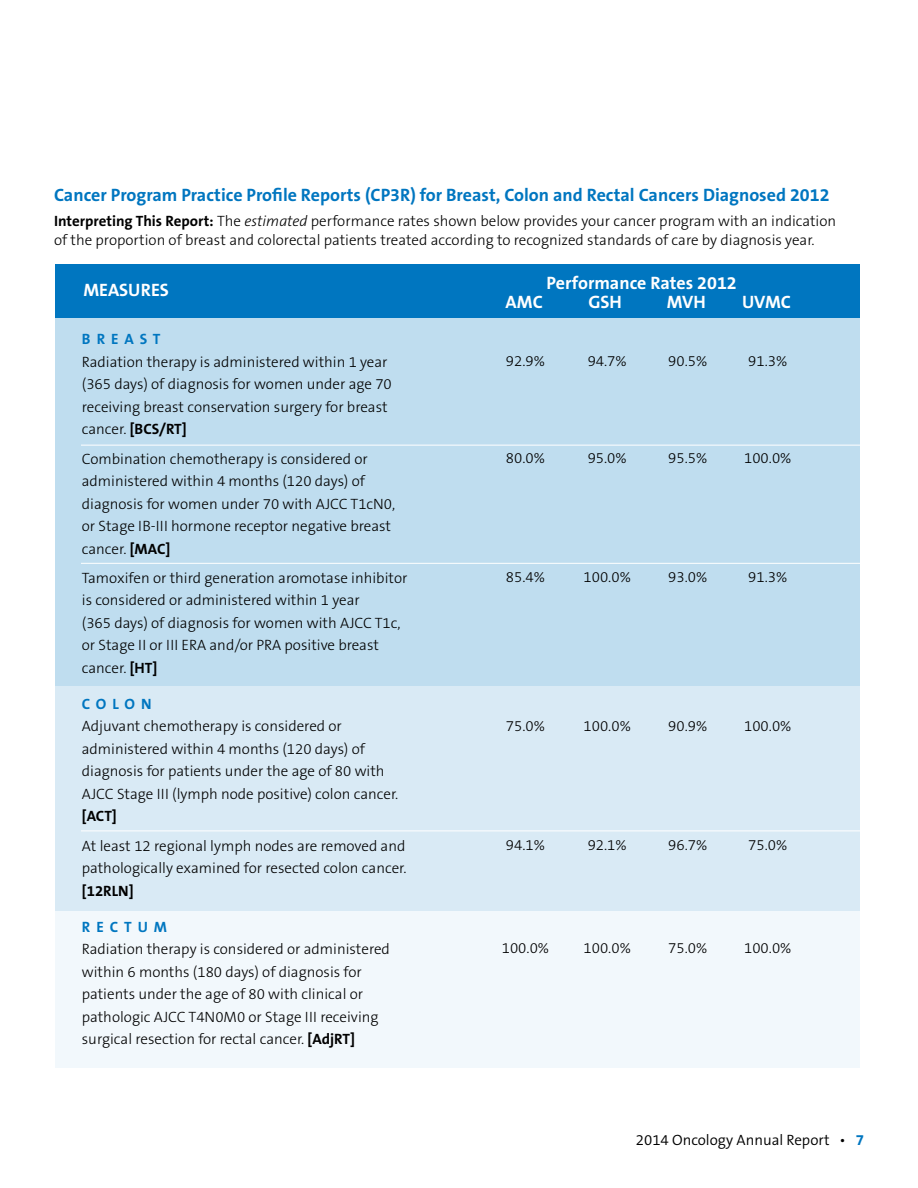
<style>
.page{position:relative;width:918px;height:1188px;background:#fff}
.page>*{position:absolute;margin:0;border:0;box-sizing:border-box;transform-origin:0 0}
.t1{font:700 18px "The Sans B7";color:#0076c0}
.t2{font:700 18px "The Sans B7";color:#fff}
.t3{font:300 15px/22.5px "The Sans B3";color:#000}
.t4{font:700 15px "The Sans B7";color:#000}
.t5{font:300 15px "The Sans B4";color:#000}
.t6{font:700 15px "The Sans B7";color:#0076c0}
.s1{font-family:"The Sans B7";font-weight:700}
.s2{font-style:italic}
.s3{font-family:"The Sans B3";font-weight:300}
.s4{font-family:"The Sans B7";font-weight:700;color:#0076c0}
</style>
<div class="page">
<div style="left:56px;top:265px;width:804px;height:58px;background:#0076c0"></div>
<div style="left:56px;top:320px;width:804px;height:748px;background:#f2f8fc"></div>
<div style="left:56px;top:320px;width:804px;height:590px;background:#d9eaf5"></div>
<div style="left:56px;top:319px;width:804px;height:367px;background:#bfddef"></div>
<hr style="left:81px;top:445px;width:783px;height:1px;background:#fff">
<hr style="left:81px;top:563px;width:783px;height:1px;background:#fff">
<hr style="left:81px;top:831px;width:783px;height:1px;background:#fff">
<p class="t1" style="left:54px;top:185px;width:777px">Cancer Program Practice Profile Reports (CP3R) for Breast, Colon and Rectal Cancers Diagnosed 2012</p>
<p class="t3" style="left:54px;top:212px;width:784px;line-height:19.5px"><span class="s1">Interpreting This Report:</span> The <span class="s2">estimated</span> performance rates shown below provides your cancer program with an indication of the proportion of breast and colorectal patients treated according to recognized standards of care by diagnosis year.</p>
<p class="t2" style="left:83px;top:280px;width:87px">Measures</p>
<p class="t6" style="left:82px;top:331px;width:29px">B REAST</p>
<p class="t3" style="left:82px;top:351px;width:312px">Radiation therapy is administered within 1 year (365 days) of diagnosis for women under age 70 receiving breast conservation surgery for breast</p>
<p class="t4" style="left:82px;top:421px;width:107px"><span class="s3">cancer.</span> [BCS/RT]</p>
<p class="t3" style="left:82px;top:448px;width:315px">Combination chemotherapy is considered or administered within 4 months (120 days) of diagnosis for women under 70 with AJCC T1cN0, or Stage IB-III hormone receptor negative breast cancer. <span class="s1">[MAC]</span></p>
<p class="t3" style="left:82px;top:567px;width:327px">Tamoxifen or third generation aromotase inhibitor is considered or administered within 1 year<br>(365 days) of diagnosis for women with AJCC T1c, or Stage II or III ERA and/or PRA positive breast cancer. <span class="s1">[HT]</span></p>
<p class="t6" style="left:82px;top:696px;width:15px">COLON</p>
<p class="t3" style="left:82px;top:716px;width:318px">Adjuvant chemotherapy is considered or administered within 4 months (120 days) of diagnosis for patients under the age of 80 with AJCC Stage III (lymph node positive) colon cancer.</p>
<p class="t4" style="left:82px;top:808px;width:37px">[ACT]</p>
<p class="t3" style="left:82px;top:835px;width:326px">At least 12 regional lymph nodes are removed and pathologically examined for resected colon cancer.</p>
<p class="t4" style="left:82px;top:883px;width:53px">[12RLN]</p>
<p class="t6" style="left:82px;top:919px;width:14px">RECTU</p>
<p class="t6" style="left:154px;top:919px;width:15px">M</p>
<p class="t3" style="left:82px;top:938px;width:310px">Radiation therapy is considered or administered within 6 months (180 days) of diagnosis for patients under the age of 80 with clinical or pathologic AJCC T4N0M0 or Stage III receiving surgical resection for rectal cancer. <span class="s1">[AdjRT]</span></p>
<p class="t2" style="left:547px;top:273px;width:192px">Performance Rates 2012</p>
<p class="t2" style="left:389px;top:292px;width:44px">A</p>
<p class="t2" style="left:517px;top:292px;width:22px">MC</p>
<p class="t2" style="left:588px;top:292px;width:35px">GSH</p>
<p class="t2" style="left:667px;top:292px;width:64px">MVH U</p>
<p class="t2" style="left:754px;top:292px;width:37px">VMC</p>
<p class="t3" style="left:506px;top:350px;width:41px">92.9%</p>
<p class="t3" style="left:506px;top:447px;width:41px">80.0%</p>
<p class="t3" style="left:588px;top:350px;width:41px">94.7%</p>
<p class="t3" style="left:588px;top:447px;width:41px">95.0%</p>
<p class="t3" style="left:668px;top:350px;width:41px">90.5%</p>
<p class="t3" style="left:668px;top:447px;width:41px">95.5%</p>
<p class="t3" style="left:748px;top:350px;width:41px">91.3%</p>
<p class="t3" style="left:744px;top:447px;width:49px">100.0%</p>
<p class="t3" style="left:506px;top:566px;width:41px">85.4%</p>
<p class="t3" style="left:584px;top:566px;width:49px">100.0%</p>
<p class="t3" style="left:668px;top:566px;width:41px">93.0%</p>
<p class="t3" style="left:748px;top:566px;width:41px">91.3%</p>
<p class="t3" style="left:506px;top:715px;width:41px">75.0%</p>
<p class="t3" style="left:584px;top:715px;width:49px">100.0%</p>
<p class="t3" style="left:668px;top:715px;width:41px">90.9%</p>
<p class="t3" style="left:744px;top:715px;width:49px">100.0%</p>
<p class="t3" style="left:506px;top:834px;width:41px">94.1%</p>
<p class="t3" style="left:588px;top:834px;width:41px">92.1%</p>
<p class="t3" style="left:502px;top:938px;width:49px">100.0%</p>
<p class="t3" style="left:584px;top:938px;width:49px">100.0%</p>
<p class="t3" style="left:668px;top:834px;width:41px">96.7%</p>
<p class="t3" style="left:668px;top:938px;width:41px">75.0%</p>
<p class="t3" style="left:748px;top:834px;width:41px">75.0%</p>
<p class="t3" style="left:744px;top:938px;width:49px">100.0%</p>
<p class="t5" style="left:636px;top:1132px;width:230px">2014 Oncology Annual Report • <span class="s4">7</span></p>
</div>
